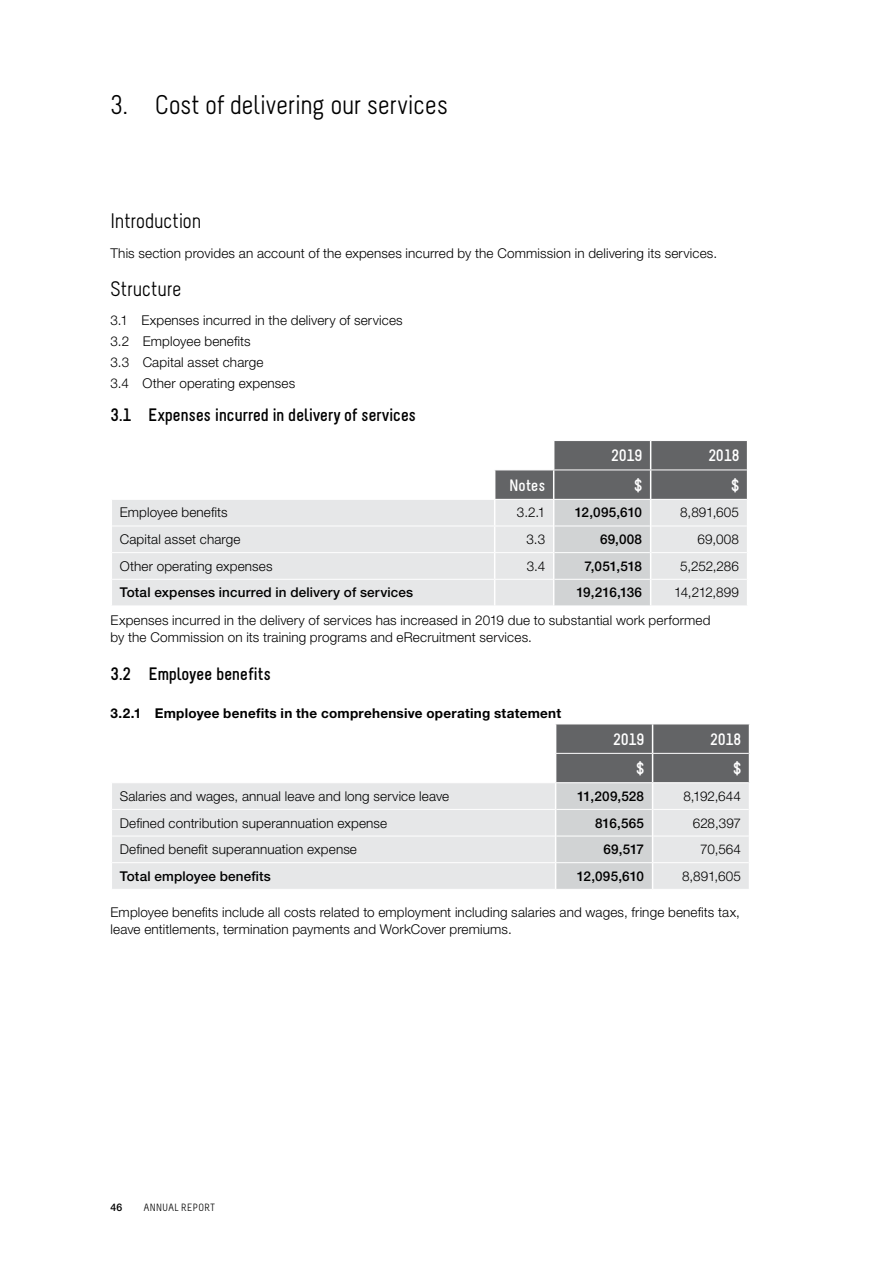
<style>
.page{position:relative;width:893px;height:1263px;background:#fff}
.page>*{position:absolute;margin:0;border:0;box-sizing:border-box;transform-origin:0 0}
.t1{font:27px "Melbourne";letter-spacing:-.015em;color:#000}
.t2{font:21px "Melbourne";letter-spacing:-.01em;color:#000}
.t3{font:700 18px "Melbourne";letter-spacing:-.01em;color:#000}
.t4{font:700 16.5px "Melbourne";letter-spacing:.02em;color:#fff}
.t5{font:300 13.5px/20.7px "Helvetica Neue LT Std";letter-spacing:.01em;color:#000}
.t6{font:500 13.5px "Helvetica Neue LT Std";letter-spacing:.01em;color:#000}
.t7{font:700 13.5px "Helvetica Neue LT Std";letter-spacing:.02em;color:#000}
.t8{font:10.5px "Melbourne";letter-spacing:.025em;color:#000}
.t9{font:500 10.5px "Helvetica Neue LT Std";color:#000}
</style>
<div class="page">
<div style="left:112px;top:500px;width:382px;height:105px;background:#e6e7e8"></div>
<hr style="left:112px;top:526px;width:383px;height:1px;background:#fff">
<hr style="left:112px;top:552px;width:383px;height:1px;background:#fff">
<hr style="left:112px;top:579px;width:383px;height:1px;background:#fff">
<svg style="left:494px;top:441px;width:253px;height:165px;background:#bcbdbe"></svg>
<hr style="left:495px;top:470px;width:59px;height:1px;background:#fff">
<div style="left:112px;top:783px;width:443px;height:106px;background:#e6e7e8"></div>
<hr style="left:112px;top:809px;width:443px;height:1px;background:#fff">
<hr style="left:112px;top:836px;width:443px;height:1px;background:#fff">
<hr style="left:112px;top:862px;width:444px;height:1px;background:#fff">
<svg style="left:555px;top:724px;width:195px;height:165px;background:#b4b6b7"></svg>
<hr style="left:112px;top:753px;width:444px;height:1px;background:#fff">
<hr style="left:112px;top:782px;width:444px;height:1px;background:#fff">
<h1 class="t1" style="left:111px;top:90px;width:339px">3. Cost of delivering our services</h1>
<h2 class="t2" style="left:111px;top:210px;width:92px">Introduction</h2>
<p class="t5" style="left:111px;top:242px;width:608px">This section provides an account of the expenses incurred by the Commission in delivering its services.</p>
<h2 class="t2" style="left:111px;top:278px;width:73px">Structure</h2>
<p class="t5" style="left:111px;top:310px;width:294px">3.1 Expenses incurred in the delivery of services<br>3.2 Employee benefits<br>3.3 Capital asset charge<br>3.4 Other operating expenses</p>
<h3 class="t3" style="left:111px;top:406px;width:307px">3.1 Expenses incurred in delivery of services</h3>
<p class="t4" style="left:611px;top:447px;width:32px">2019</p>
<p class="t4" style="left:708px;top:447px;width:32px">2018</p>
<p class="t4" style="left:509px;top:476px;width:37px">Notes</p>
<p class="t4" style="left:634px;top:476px;width:10px">$</p>
<p class="t4" style="left:731px;top:476px;width:10px">$</p>
<p class="t5" style="left:120px;top:502px;width:109px">Employee benefits</p>
<p class="t5" style="left:517px;top:502px;width:30px">3.2.1</p>
<p class="t6" style="left:575px;top:505px;width:69px">12,095,610</p>
<p class="t5" style="left:680px;top:502px;width:60px">8,891,605</p>
<p class="t5" style="left:120px;top:529px;width:122px">Capital asset charge</p>
<p class="t5" style="left:526px;top:529px;width:20px">3.3</p>
<p class="t6" style="left:600px;top:531px;width:44px">69,008</p>
<p class="t5" style="left:698px;top:529px;width:43px">69,008</p>
<p class="t5" style="left:120px;top:555px;width:154px">Other operating expenses</p>
<p class="t5" style="left:527px;top:555px;width:20px">3.4</p>
<p class="t6" style="left:585px;top:558px;width:59px">7,051,518</p>
<p class="t5" style="left:680px;top:555px;width:60px">5,252,286</p>
<p class="t6" style="left:120px;top:585px;width:295px">Total expenses incurred in delivery of services</p>
<p class="t6" style="left:576px;top:585px;width:67px">19,216,136</p>
<p class="t5" style="left:111px;top:578px;width:630px;line-height:27.9px;text-indent:564px">14,212,899<br>Expenses incurred in the delivery of services has increased in 2019 due to substantial work performed</p>
<p class="t5" style="left:111px;top:626px;width:423px">by the Commission on its training programs and eRecruitment services.</p>
<h3 class="t3" style="left:111px;top:664px;width:162px">3.2 Employee benefits</h3>
<p class="t7" style="left:111px;top:704px;width:452px">3.2.1 Employee benefits in the comprehensive operating statement</p>
<p class="t4" style="left:613px;top:730px;width:32px">2019</p>
<p class="t4" style="left:710px;top:730px;width:32px">2018</p>
<p class="t4" style="left:636px;top:760px;width:10px">$</p>
<p class="t4" style="left:733px;top:760px;width:10px">$</p>
<p class="t5" style="left:120px;top:785px;width:331px">Salaries and wages, annual leave and long service leave</p>
<p class="t6" style="left:577px;top:788px;width:68px">11,209,528</p>
<p class="t5" style="left:683px;top:785px;width:59px">8,192,644</p>
<p class="t5" style="left:120px;top:812px;width:269px">Defined contribution superannuation expense</p>
<p class="t6" style="left:595px;top:815px;width:50px">816,565</p>
<p class="t5" style="left:693px;top:812px;width:50px">628,397</p>
<p class="t5" style="left:120px;top:839px;width:239px">Defined benefit superannuation expense</p>
<p class="t6" style="left:603px;top:841px;width:42px">69,517</p>
<p class="t5" style="left:700px;top:839px;width:42px">70,564</p>
<p class="t6" style="left:120px;top:868px;width:152px">Total employee benefits</p>
<p class="t6" style="left:577px;top:868px;width:69px">12,095,610</p>
<p class="t5" style="left:682px;top:865px;width:60px">8,891,605</p>
<p class="t5" style="left:111px;top:904px;width:631px;line-height:16.5px">Employee benefits include all costs related to employment including salaries and wages, fringe benefits tax, leave entitlements, termination payments and WorkCover premiums.</p>
<p class="t9" style="left:111px;top:1201px;width:13px">46</p>
<p class="t8" style="left:143px;top:1202px;width:73px">ANNUAL REPORT</p>
</div>
